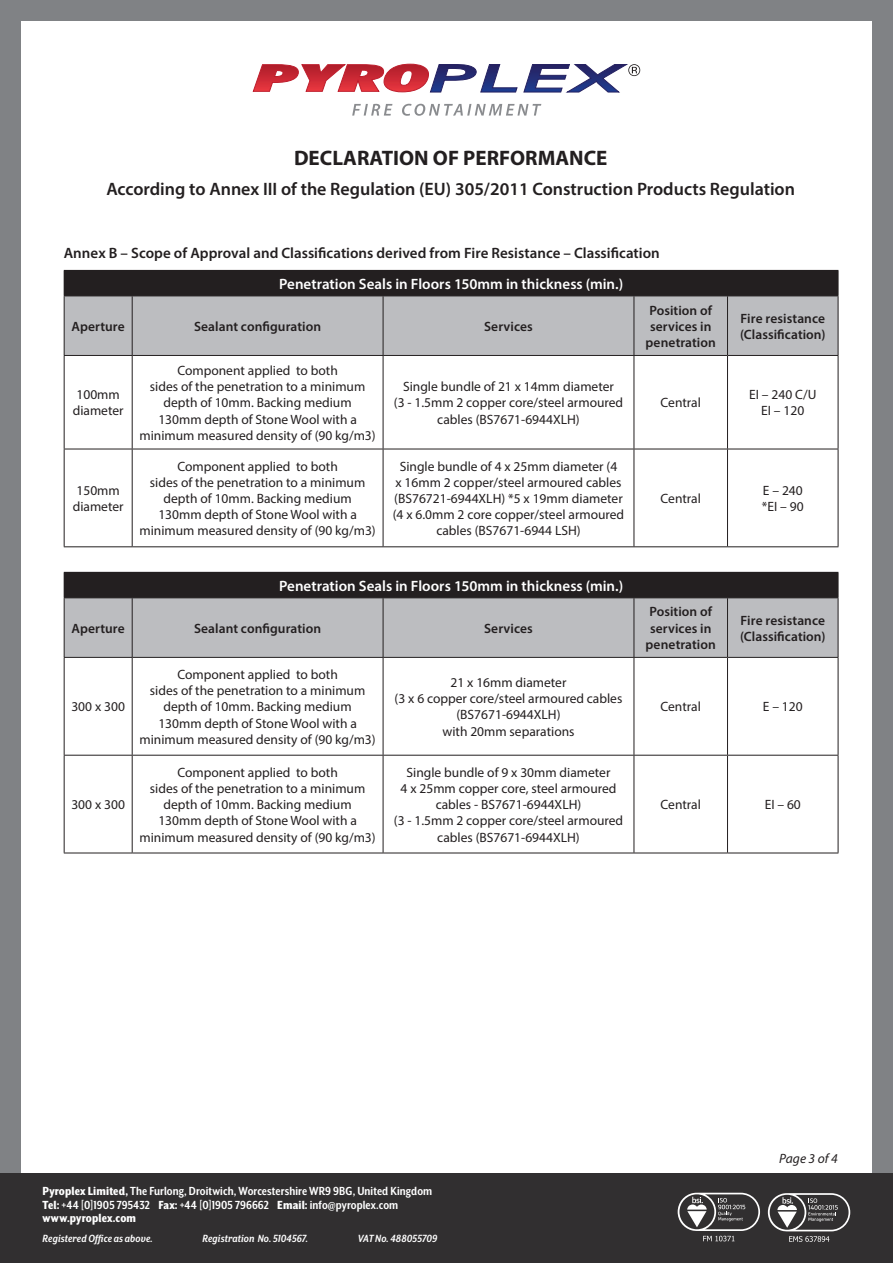
<style>
.page{position:relative;width:893px;height:1263px;background:#808285}
.page>*{position:absolute;margin:0;border:0;box-sizing:border-box;transform-origin:0 0}
.t1{font:700 21px "Myriad Pro";color:#231f20}
.t2{font:600 18px "Myriad Pro";color:#231f20}
.t3{font:600 15px "Myriad Pro";color:#fff}
.t4{font:600 15px "Myriad Pro";color:#231f20}
.t5{font:13.5px/16.2px "Myriad Pro";color:#231f20;text-align:center}
.t6{font:600 13.5px/16.2px "Myriad Pro";letter-spacing:.005em;color:#231f20;text-align:center}
.t7{font:700 13.5px/13.5px "Mr Eaves XL San Nar OT";letter-spacing:.005em;color:#fff}
.t8{font:italic 13.5px "Myriad Pro";letter-spacing:.005em;color:#231f20}
.t9{font:italic 700 12px "Mr Eaves XL San Nar OT";letter-spacing:.01em;color:#fff}
.s1{font-weight:800}
</style>
<div class="page">
<div style="left:21px;top:21px;width:851px;height:1221px;background:#fff"></div>
<svg style="left:253px;top:64px;width:387px;height:29px"></svg>
<svg style="left:352px;top:104px;width:40px;height:12px"></svg>
<svg style="left:402px;top:104px;width:139px;height:12px"></svg>
<div style="left:0;top:1174px;width:893px;height:89px;background:#312f30"></div>
<svg style="left:768px;top:1193px;width:82px;height:49px"></svg>
<svg style="left:678px;top:1193px;width:82px;height:48px"></svg>
<div style="left:64px;top:572px;width:774px;height:26px;background:#231f20"></div>
<div style="left:65px;top:598px;width:773px;height:59px;background:#bcbdc0"></div>
<svg style="left:65px;top:658px;width:773px;height:195px"></svg>
<svg style="left:838px;top:573px;width:1px;height:24px"></svg>
<hr style="left:64px;top:598px;width:1px;height:59px;background:#231f20">
<hr style="left:132px;top:598px;width:1px;height:59px;background:#231f20">
<hr style="left:383px;top:598px;width:1px;height:59px;background:#231f20">
<hr style="left:634px;top:598px;width:1px;height:59px;background:#231f20">
<hr style="left:727px;top:598px;width:1px;height:59px;background:#231f20">
<hr style="left:838px;top:598px;width:1px;height:59px;background:#231f20">
<hr style="left:64px;top:657px;width:68px;height:1px;background:#231f20">
<hr style="left:64px;top:658px;width:1px;height:97px;background:#231f20">
<hr style="left:132px;top:657px;width:251px;height:1px;background:#231f20">
<hr style="left:132px;top:658px;width:1px;height:97px;background:#231f20">
<hr style="left:383px;top:657px;width:251px;height:1px;background:#231f20">
<hr style="left:383px;top:658px;width:1px;height:97px;background:#231f20">
<hr style="left:634px;top:657px;width:93px;height:1px;background:#231f20">
<hr style="left:634px;top:658px;width:1px;height:97px;background:#231f20">
<hr style="left:727px;top:657px;width:111px;height:1px;background:#231f20">
<hr style="left:727px;top:658px;width:1px;height:97px;background:#231f20">
<hr style="left:838px;top:658px;width:1px;height:97px;background:#231f20">
<hr style="left:64px;top:755px;width:68px;height:1px;background:#231f20">
<hr style="left:64px;top:755px;width:1px;height:98px;background:#231f20">
<hr style="left:132px;top:755px;width:251px;height:1px;background:#231f20">
<hr style="left:132px;top:755px;width:1px;height:98px;background:#231f20">
<hr style="left:383px;top:755px;width:251px;height:1px;background:#231f20">
<hr style="left:383px;top:755px;width:1px;height:98px;background:#231f20">
<hr style="left:634px;top:755px;width:93px;height:1px;background:#231f20">
<hr style="left:634px;top:755px;width:1px;height:98px;background:#231f20">
<hr style="left:727px;top:755px;width:111px;height:1px;background:#231f20">
<hr style="left:727px;top:755px;width:1px;height:98px;background:#231f20">
<hr style="left:838px;top:755px;width:1px;height:98px;background:#231f20">
<hr style="left:64px;top:853px;width:68px;height:1px;background:#231f20">
<hr style="left:132px;top:853px;width:251px;height:1px;background:#231f20">
<hr style="left:383px;top:853px;width:251px;height:1px;background:#231f20">
<hr style="left:634px;top:853px;width:93px;height:1px;background:#231f20">
<hr style="left:727px;top:853px;width:111px;height:1px;background:#231f20">
<div style="left:64px;top:270px;width:774px;height:26px;background:#231f20"></div>
<div style="left:65px;top:297px;width:773px;height:58px;background:#bcbdc0"></div>
<svg style="left:65px;top:356px;width:773px;height:93px"></svg>
<svg style="left:131px;top:450px;width:707px;height:96px"></svg>
<svg style="left:838px;top:271px;width:1px;height:25px"></svg>
<hr style="left:64px;top:296px;width:68px;height:1px;background:#231f20">
<hr style="left:64px;top:296px;width:1px;height:59px;background:#231f20">
<hr style="left:132px;top:296px;width:251px;height:1px;background:#231f20">
<hr style="left:132px;top:296px;width:1px;height:59px;background:#231f20">
<hr style="left:383px;top:296px;width:251px;height:1px;background:#231f20">
<hr style="left:383px;top:296px;width:1px;height:59px;background:#231f20">
<hr style="left:634px;top:296px;width:93px;height:1px;background:#231f20">
<hr style="left:634px;top:296px;width:1px;height:59px;background:#231f20">
<hr style="left:727px;top:296px;width:111px;height:1px;background:#231f20">
<hr style="left:727px;top:296px;width:1px;height:59px;background:#231f20">
<hr style="left:838px;top:296px;width:1px;height:59px;background:#231f20">
<hr style="left:64px;top:355px;width:68px;height:1px;background:#231f20">
<hr style="left:64px;top:356px;width:1px;height:93px;background:#231f20">
<hr style="left:132px;top:355px;width:251px;height:1px;background:#231f20">
<hr style="left:132px;top:356px;width:1px;height:93px;background:#231f20">
<hr style="left:383px;top:355px;width:251px;height:1px;background:#231f20">
<hr style="left:383px;top:356px;width:1px;height:93px;background:#231f20">
<hr style="left:634px;top:355px;width:93px;height:1px;background:#231f20">
<hr style="left:634px;top:356px;width:1px;height:93px;background:#231f20">
<hr style="left:727px;top:355px;width:111px;height:1px;background:#231f20">
<hr style="left:727px;top:356px;width:1px;height:93px;background:#231f20">
<hr style="left:838px;top:356px;width:1px;height:93px;background:#231f20">
<hr style="left:64px;top:449px;width:68px;height:1px;background:#231f20">
<hr style="left:64px;top:449px;width:1px;height:97px;background:#231f20">
<hr style="left:132px;top:449px;width:251px;height:1px;background:#231f20">
<hr style="left:132px;top:449px;width:1px;height:97px;background:#231f20">
<hr style="left:383px;top:449px;width:251px;height:1px;background:#231f20">
<hr style="left:383px;top:449px;width:1px;height:97px;background:#231f20">
<hr style="left:634px;top:449px;width:93px;height:1px;background:#231f20">
<hr style="left:634px;top:449px;width:1px;height:97px;background:#231f20">
<hr style="left:727px;top:449px;width:111px;height:1px;background:#231f20">
<hr style="left:727px;top:449px;width:1px;height:97px;background:#231f20">
<hr style="left:838px;top:449px;width:1px;height:97px;background:#231f20">
<hr style="left:64px;top:546px;width:68px;height:1px;background:#231f20">
<hr style="left:132px;top:546px;width:251px;height:1px;background:#231f20">
<hr style="left:383px;top:546px;width:251px;height:1px;background:#231f20">
<hr style="left:634px;top:546px;width:93px;height:1px;background:#231f20">
<hr style="left:727px;top:546px;width:111px;height:1px;background:#231f20">
<h1 class="t1" style="left:294px;top:144px;width:315px">DECLARATION OF PERFORMANCE</h1>
<h2 class="t2" style="left:106px;top:177px;width:690px">According to Annex III of the Regulation (EU) 305/2011 Construction Products Regulation</h2>
<p class="t4" style="left:64px;top:243px;width:597px">Annex B – Scope of Approval and Classifications derived from Fire Resistance – Classification</p>
<p class="t3" style="left:279px;top:274px;width:346px">Penetration Seals in Floors 150mm in thickness (min.)</p>
<p class="t6" style="left:72px;top:318px;width:55px">Aperture</p>
<p class="t6" style="left:194px;top:318px;width:129px">Sealant configuration</p>
<p class="t6" style="left:484px;top:318px;width:50px">Services</p>
<p class="t5" style="left:73px;top:386px;width:52px;text-align:left">100mm diameter</p>
<p class="t5" style="left:73px;top:482px;width:52px;text-align:left">150mm diameter</p>
<p class="t5" style="left:140px;top:362px;width:238px">Component applied to both<br>sides of the penetration to a minimum depth of 10mm. Backing medium<br>130mm depth of Stone Wool with a minimum measured density of (90 kg/m3)</p>
<p class="t5" style="left:394px;top:378px;width:231px">Single bundle of 21 x 14mm diameter<br>(3 - 1.5mm 2 copper core/steel armoured cables (BS7671-6944XLH)</p>
<p class="t5" style="left:140px;top:458px;width:238px">Component applied to both<br>sides of the penetration to a minimum depth of 10mm. Backing medium<br>130mm depth of Stone Wool with a minimum measured density of (90 kg/m3)</p>
<p class="t5" style="left:393px;top:458px;width:233px">Single bundle of 4 x 25mm diameter (4<br>x 16mm 2 copper/steel armoured cables (BS76721-6944XLH) *5 x 19mm diameter (4 x 6.0mm 2 core copper/steel armoured cables (BS7671-6944 LSH)</p>
<p class="t3" style="left:279px;top:576px;width:346px">Penetration Seals in Floors 150mm in thickness (min.)</p>
<p class="t6" style="left:72px;top:620px;width:55px">Aperture</p>
<p class="t6" style="left:194px;top:620px;width:129px">Sealant configuration</p>
<p class="t6" style="left:484px;top:620px;width:50px">Services</p>
<p class="t5" style="left:71px;top:698px;width:55px">300 x 300</p>
<p class="t5" style="left:71px;top:796px;width:55px">300 x 300</p>
<p class="t5" style="left:140px;top:666px;width:238px">Component applied to both<br>sides of the penetration to a minimum depth of 10mm. Backing medium<br>130mm depth of Stone Wool with a minimum measured density of (90 kg/m3)</p>
<p class="t5" style="left:395px;top:674px;width:229px">21 x 16mm diameter<br>(3 x 6 copper core/steel armoured cables (BS7671-6944XLH)<br>with 20mm separations</p>
<p class="t5" style="left:140px;top:764px;width:238px">Component applied to both<br>sides of the penetration to a minimum depth of 10mm. Backing medium<br>130mm depth of Stone Wool with a minimum measured density of (90 kg/m3)</p>
<p class="t5" style="left:394px;top:764px;width:231px">Single bundle of 9 x 30mm diameter<br>4 x 25mm copper core, steel armoured cables - BS7671-6944XLH)<br>(3 - 1.5mm 2 copper core/steel armoured cables (BS7671-6944XLH)</p>
<p class="t6" style="left:646px;top:302px;width:72px">Position of services in penetration</p>
<p class="t6" style="left:740px;top:310px;width:87px;text-align:left">Fire resistance (Classification)</p>
<p class="t5" style="left:660px;top:394px;width:42px">Central</p>
<p class="t5" style="left:749px;top:386px;width:69px">EI – 240 C/U<br>EI – 120</p>
<p class="t5" style="left:661px;top:490px;width:42px">Central</p>
<p class="t5" style="left:762px;top:482px;width:43px;text-align:left">E – 240 *EI – 90</p>
<p class="t6" style="left:646px;top:603px;width:72px">Position of services in penetration</p>
<p class="t6" style="left:740px;top:612px;width:87px;text-align:left">Fire resistance (Classification)</p>
<p class="t5" style="left:660px;top:698px;width:42px">Central</p>
<p class="t5" style="left:763px;top:698px;width:41px">E – 120</p>
<p class="t5" style="left:660px;top:796px;width:42px">Central</p>
<p class="t5" style="left:765px;top:796px;width:38px">EI – 60</p>
<p class="t7" style="left:43px;top:1184px;width:391px"><span class="s1">Pyroplex Limited,</span> The Furlong, Droitwich, Worcestershire WR9 9BG, United Kingdom<br><span class="s1">Tel:</span> +44 [0]1905 795432 <span class="s1">Fax:</span> +44 [0]1905 796662 <span class="s1">Email:</span> info@pyroplex.com <span class="s1">www.pyroplex.com</span></p>
<p class="t9" style="left:43px;top:1232px;width:112px">Registered Office as above.</p>
<p class="t9" style="left:202px;top:1232px;width:107px">Registration No. 5104567.</p>
<p class="t9" style="left:358px;top:1232px;width:81px">VAT No. 488055709</p>
<p class="t8" style="left:779px;top:1150px;width:60px">Page 3 of 4</p>
</div>
